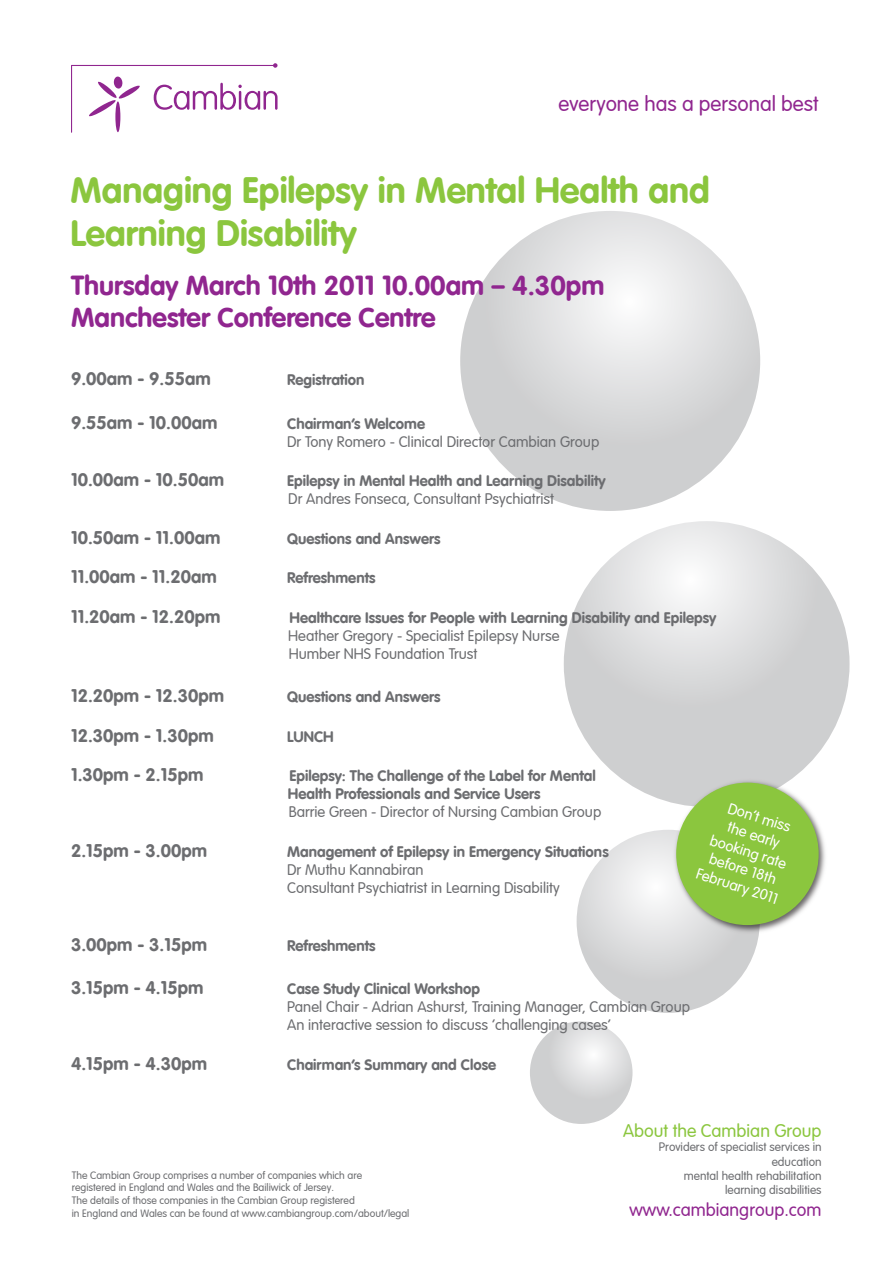
<style>
.page{position:relative;width:893px;height:1263px;background:#fff}
.page>*{position:absolute;margin:0;border:0;box-sizing:border-box;transform-origin:0 0}
.t1{font:700 36px/43.2px "VAG Rounded LT Com";color:#8bc63e}
.t2{font:700 27px/32.4px "VAG Rounded LT Com";color:#90268f}
.t3{font:300 21px "VAG Rounded LT Com";color:#90268f}
.t4{font:700 18px "VAG Rounded LT Com";color:#6c6d70}
.t5{font:300 18px "VAG Rounded LT Com";color:#8bc63e}
.t6{font:300 18px "VAG Rounded LT Com";color:#90268f}
.t7{font:700 15px/18px "VAG Rounded LT Com";color:#6c6d70}
.t8{font:300 15px/18px "VAG Rounded LT Com";color:#6c6d70}
.t9{font:300 15px/18px "VAG Rounded LT Com";color:#fff;text-align:center}
.t10{font:300 12px/14.4px "VAG Rounded LT Com";color:#6c6d70;text-align:right}
.t11{font:300 10.5px/12.6px "VAG Rounded LT Com";color:#6c6d70}
</style>
<div class="page">
<svg style="left:460px;top:211px;width:300px;height:300px;background:#dadbdc"></svg>
<svg style="left:564px;top:521px;width:286px;height:286px;background:#d8d9da"></svg>
<svg style="left:577px;top:830px;width:183px;height:183px;background:#dbdcdd"></svg>
<svg style="left:530px;top:1021px;width:102px;height:103px;background:#d9dadb"></svg>
<svg style="left:71px;top:63px;width:207px;height:70px"></svg>
<img style="left:671px;top:778px;width:154px;height:157px">
<div style="left:676px;top:783px;width:143px;height:142px;background:#8bc63e;border-radius:50%"></div>
<h3 class="t3" style="left:559px;top:91px;width:262px">everyone has a personal best</h3>
<h1 class="t1" style="left:70px;top:169px;width:641px">Managing Epilepsy in Mental Health and<br>Learning Disability</h1>
<h2 class="t2" style="left:71px;top:270px;width:535px">Thursday March 10th 2011 10.00am – 4.30pm<br>Manchester Conference Centre</h2>
<p class="t4" style="left:71px;top:368px;width:141px">9.00am - 9.55am</p>
<p class="t7" style="left:287px;top:371px;width:79px">Registration</p>
<p class="t4" style="left:71px;top:411px;width:148px">9.55am - 10.00am</p>
<p class="t7" style="left:287px;top:415px;width:139px">Chairman’s Welcome</p>
<p class="t8" style="left:287px;top:433px;width:314px">Dr Tony Romero - Clinical Director Cambian Group</p>
<p class="t4" style="left:71px;top:468px;width:154px">10.00am - 10.50am</p>
<p class="t7" style="left:287px;top:472px;width:320px">Epilepsy in Mental Health and Learning Disability</p>
<p class="t8" style="left:288px;top:490px;width:267px">Dr Andres Fonseca, Consultant Psychiatrist</p>
<p class="t4" style="left:71px;top:526px;width:151px">10.50am - 11.00am</p>
<p class="t7" style="left:287px;top:530px;width:155px">Questions and Answers</p>
<p class="t4" style="left:71px;top:566px;width:147px">11.00am - 11.20am</p>
<p class="t7" style="left:287px;top:569px;width:90px">Refreshments</p>
<p class="t4" style="left:71px;top:605px;width:151px">11.20am - 12.20pm</p>
<p class="t7" style="left:289px;top:609px;width:428px">Healthcare Issues for People with Learning Disability and Epilepsy</p>
<p class="t8" style="left:288px;top:627px;width:273px">Heather Gregory - Specialist Epilepsy Nurse<br>Humber NHS Foundation Trust</p>
<p class="t4" style="left:71px;top:684px;width:154px">12.20pm - 12.30pm</p>
<p class="t7" style="left:287px;top:688px;width:155px">Questions and Answers</p>
<p class="t4" style="left:71px;top:724px;width:144px">12.30pm - 1.30pm</p>
<p class="t7" style="left:287px;top:728px;width:48px">LUNCH</p>
<p class="t4" style="left:71px;top:764px;width:134px">1.30pm - 2.15pm</p>
<p class="t7" style="left:288px;top:767px;width:309px">Epilepsy: The Challenge of the Label for Mental<br>Health Professionals and Service Users</p>
<p class="t8" style="left:289px;top:804px;width:314px">Barrie Green - Director of Nursing Cambian Group</p>
<p class="t4" style="left:71px;top:839px;width:137px">2.15pm - 3.00pm</p>
<p class="t7" style="left:287px;top:843px;width:323px">Management of Epilepsy in Emergency Situations</p>
<p class="t8" style="left:287px;top:861px;width:274px">Dr Muthu Kannabiran<br>Consultant Psychiatrist in Learning Disability</p>
<p class="t9" style="left:722px;top:796px;width:87px;rotate:18deg">Don’t miss the early booking rate before 18th<br>February 2011</p>
<p class="t4" style="left:71px;top:933px;width:137px">3.00pm - 3.15pm</p>
<p class="t7" style="left:287px;top:937px;width:90px">Refreshments</p>
<p class="t4" style="left:71px;top:976px;width:134px">3.15pm - 4.15pm</p>
<p class="t7" style="left:287px;top:980px;width:194px">Case Study Clinical Workshop</p>
<p class="t8" style="left:287px;top:998px;width:404px">Panel Chair - Adrian Ashurst, Training Manager, Cambian Group<br>An interactive session to discuss ‘challenging cases’</p>
<p class="t4" style="left:71px;top:1052px;width:137px">4.15pm - 4.30pm</p>
<p class="t7" style="left:287px;top:1055px;width:210px">Chairman’s Summary and Close</p>
<p class="t11" style="left:72px;top:1169px;width:339px">The Cambian Group comprises a number of companies which are<br>registered in England and Wales and the Bailiwick of Jersey.<br>The details of those companies in the Cambian Group registered<br>in England and Wales can be found at www.cambiangroup.com/about/legal</p>
<p class="t5" style="left:623px;top:1120px;width:200px">About the Cambian Group</p>
<p class="t10" style="left:659px;top:1140px;width:164px">Providers of specialist services in education<br>mental health rehabilitation learning disabilities</p>
<p class="t6" style="left:630px;top:1199px;width:193px">www.cambiangroup.com</p>
</div>
